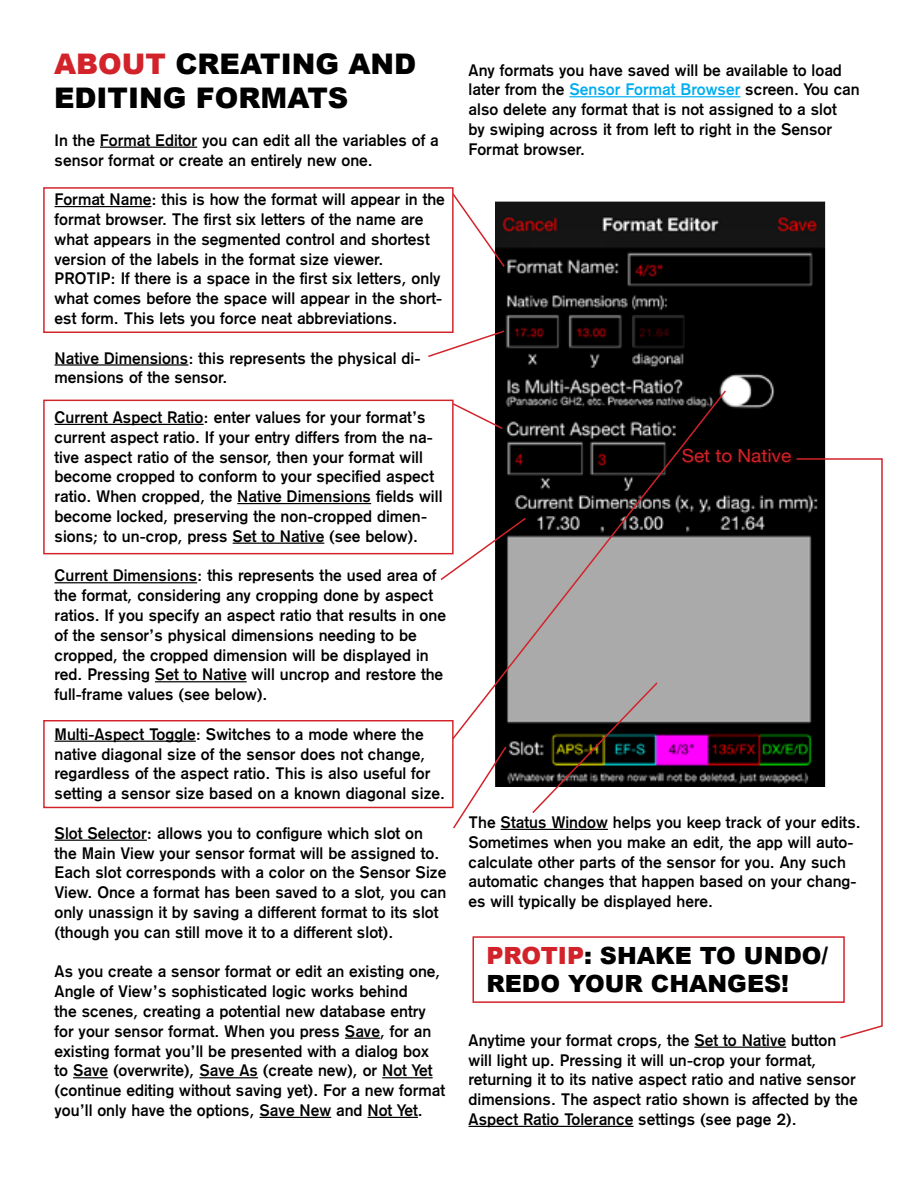
<style>
.page{position:relative;width:918px;height:1188px;background:#fff}
.page>*{position:absolute;margin:0;border:0;box-sizing:border-box;transform-origin:0 0}
.t1{font:900 28.35px/34px "Arial";color:#000}
.t2{font:900 23.7px/28.5px "Arial";color:#000}
.t3{font:18.15px "Helvetica Neue";color:#d2232a;scale:1.05 1}
.t4{font:16.5px/19.8px "Gothic 725 BT Bold A";color:#000}
.s1{color:#d2232a}
.s2{color:#00aeef}
</style>
<div class="page">
<hr style="left:100px;top:147px;width:97px;height:1px;background:#000">
<hr style="left:55px;top:206px;width:96px;height:1px;background:#000">
<hr style="left:55px;top:364px;width:133px;height:2px;background:#000">
<hr style="left:55px;top:424px;width:149px;height:1px;background:#000">
<hr style="left:237px;top:503px;width:134px;height:1px;background:#000">
<hr style="left:233px;top:543px;width:91px;height:1px;background:#000">
<hr style="left:55px;top:582px;width:142px;height:1px;background:#000">
<hr style="left:155px;top:681px;width:92px;height:1px;background:#000">
<hr style="left:55px;top:741px;width:141px;height:1px;background:#000">
<hr style="left:55px;top:840px;width:92px;height:1px;background:#000">
<hr style="left:345px;top:1038px;width:35px;height:1px;background:#000">
<hr style="left:73px;top:1077px;width:35px;height:1px;background:#000">
<hr style="left:199px;top:1077px;width:59px;height:1px;background:#000">
<hr style="left:382px;top:1077px;width:51px;height:1px;background:#000">
<hr style="left:260px;top:1117px;width:71px;height:1px;background:#000">
<hr style="left:368px;top:1117px;width:50px;height:1px;background:#000">
<hr style="left:569px;top:96px;width:171px;height:1px;background:#00aeef">
<hr style="left:501px;top:829px;width:107px;height:1px;background:#000">
<hr style="left:694px;top:1047px;width:92px;height:1px;background:#000">
<hr style="left:469px;top:1126px;width:164px;height:1px;background:#000">
<img style="left:495px;top:202px;width:330px;height:585px">
<div style="left:472px;top:936px;width:373px;height:67px;border:2px solid #d2232a"></div>
<svg style="left:454px;top:194px;width:52px;height:74px"></svg>
<svg style="left:428px;top:329px;width:78px;height:29px"></svg>
<svg style="left:451px;top:389px;width:277px;height:352px;background:#767374"></svg>
<svg style="left:452px;top:745px;width:56px;height:85px"></svg>
<svg style="left:439px;top:516px;width:89px;height:66px"></svg>
<div style="left:43px;top:187px;width:411px;height:146px;border:1px solid #d2232a"></div>
<div style="left:43px;top:400px;width:411px;height:154px;border:1px solid #d2232a"></div>
<div style="left:43px;top:720px;width:411px;height:88px;border:1px solid #d2232a"></div>
<svg style="left:795px;top:457px;width:88px;height:582px"></svg>
<svg style="left:531px;top:681px;width:128px;height:132px"></svg>
<h1 class="t1" style="left:54px;top:46px;width:364px"><span class="s1">ABOUT</span> CREATING AND<br>EDITING FORMATS</h1>
<p class="t4" style="left:55px;top:130px;width:386px">In the Format Editor you can edit all the variables of a sensor format or create an entirely new one.</p>
<p class="t4" style="left:55px;top:190px;width:392px">Format Name: this is how the format will appear in the format browser. The first six letters of the name are what appears in the segmented control and shortest version of the labels in the format size viewer.<br>PROTIP: If there is a space in the first six letters, only what comes before the space will appear in the short&shy;est form. This lets you force neat abbreviations.</p>
<p class="t4" style="left:55px;top:348px;width:367px">Native Dimensions: this represents the physical di&shy;mensions of the sensor.</p>
<p class="t4" style="left:55px;top:408px;width:390px">Current Aspect Ratio: enter values for your format’s current aspect ratio. If your entry differs from the na&shy;tive aspect ratio of the sensor, then your format will become cropped to conform to your specified aspect ratio. When cropped, the Native Dimensions fields will become locked, preserving the non-cropped dimen&shy;sions; to un-crop, press Set to Native (see below).</p>
<p class="t4" style="left:55px;top:566px;width:393px">Current Dimensions: this represents the used area of the format, considering any cropping done by aspect ratios. If you specify an aspect ratio that results in one of the sensor’s physical dimensions needing to be cropped, the cropped dimension will be displayed in red. Pressing Set to Native will uncrop and restore the full-frame values (see below).</p>
<p class="t4" style="left:55px;top:724px;width:392px">Multi-Aspect Toggle: Switches to a mode where the native diagonal size of the sensor does not change, regardless of the aspect ratio. This is also useful for setting a sensor size based on a known diagonal size.</p>
<p class="t4" style="left:55px;top:823px;width:393px">Slot Selector: allows you to configure which slot on the Main View your sensor format will be assigned to.<br>Each slot corresponds with a color on the Sensor Size View. Once a format has been saved to a slot, you can only unassign it by saving a different format to its slot (though you can still move it to a different slot).</p>
<p class="t4" style="left:55px;top:962px;width:392px">As you create a sensor format or edit an existing one, Angle of View’s sophisticated logic works behind<br>the scenes, creating a potential new database entry for your sensor format. When you press Save, for an existing format you’ll be presented with a dialog box to Save (overwrite), Save As (create new), or Not Yet (continue editing without saving yet). For a new format you’ll only have the options, Save New and Not Yet.</p>
<p class="t4" style="left:469px;top:60px;width:393px">Any formats you have saved will be available to load later from the <span class="s2">Sensor Format Browser</span> screen. You can also delete any format that is not assigned to a slot<br>by swiping across it from left to right in the Sensor Format browser.</p>
<p class="t3" style="left:682px;top:442px;width:106px">Set to Native</p>
<p class="t4" style="left:469px;top:813px;width:394px">The Status Window helps you keep track of your edits.<br>Sometimes when you make an edit, the app will auto&shy;calculate other parts of the sensor for you. Any such automatic changes that happen based on your chang&shy;es will typically be displayed here.</p>
<h2 class="t2" style="left:486px;top:940px;width:343px"><span class="s1">PROTIP</span>: SHAKE TO UNDO/<br>REDO YOUR CHANGES!</h2>
<p class="t4" style="left:469px;top:1030px;width:391px">Anytime your format crops, the Set to Native button will light up. Pressing it will un-crop your format, returning it to its native aspect ratio and native sensor dimensions. The aspect ratio shown is affected by the Aspect Ratio Tolerance settings (see page 2).</p>
</div>
